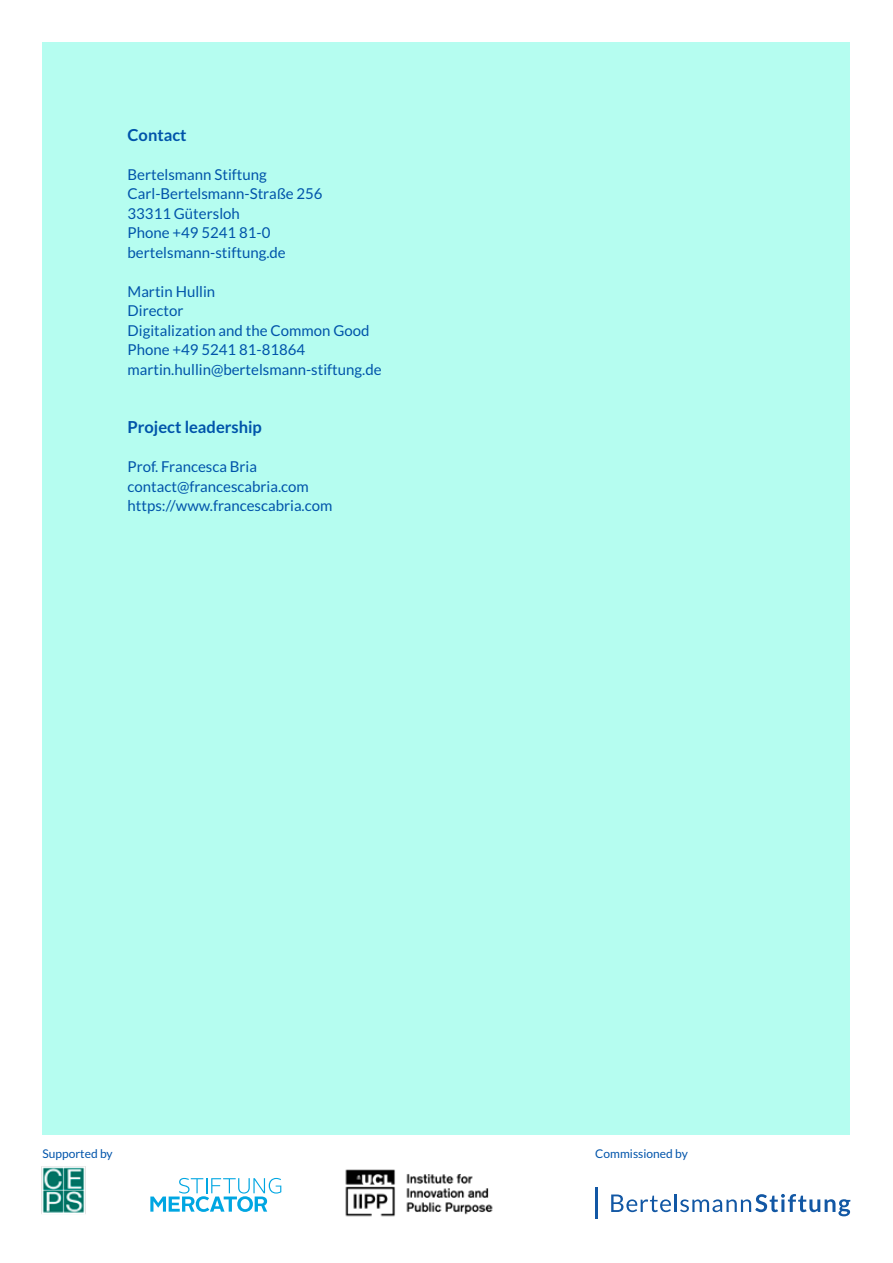
<style>
.page{position:relative;width:893px;height:1263px;background:#fff}
.page>*{position:absolute;margin:0;border:0;box-sizing:border-box;transform-origin:0 0}
.t1{font:700 16.5px "Lato";color:#0054aa}
.t2{font:15px/19.5px "Lato";color:#0054aa}
.t3{font:12px "Lato";color:#0054aa}
</style>
<div class="page">
<div style="left:43px;top:43px;width:807px;height:1092px;background:#b5fdf0"></div>
<svg style="left:611px;top:1194px;width:239px;height:22px"></svg>
<hr style="left:595px;top:1187px;width:2px;height:31px;background:#1257a4">
<svg style="left:150px;top:1178px;width:131px;height:34px"></svg>
<img style="left:41px;top:1166px;width:45px;height:48px">
<img style="left:345px;top:1169px;width:148px;height:48px">
<p class="t1" style="left:128px;top:125px;width:61px">Contact</p>
<p class="t2" style="left:128px;top:165px;width:197px">Bertelsmann Stiftung<br>Carl-Bertelsmann-Straße 256<br>33311 Gütersloh<br>Phone +49 5241 81-0 bertelsmann-stiftung.de</p>
<p class="t2" style="left:128px;top:282px;width:256px">Martin Hullin<br>Director<br>Digitalization and the Common Good<br>Phone +49 5241 81-81864 martin.hullin@bertelsmann-stiftung.de</p>
<p class="t1" style="left:128px;top:418px;width:136px">Project leadership</p>
<p class="t2" style="left:128px;top:457px;width:206px">Prof. Francesca Bria contact@francescabria.com https://www.francescabria.com</p>
<p class="t3" style="left:43px;top:1147px;width:72px">Supported by</p>
<p class="t3" style="left:595px;top:1147px;width:94px">Commissioned by</p>
</div>
